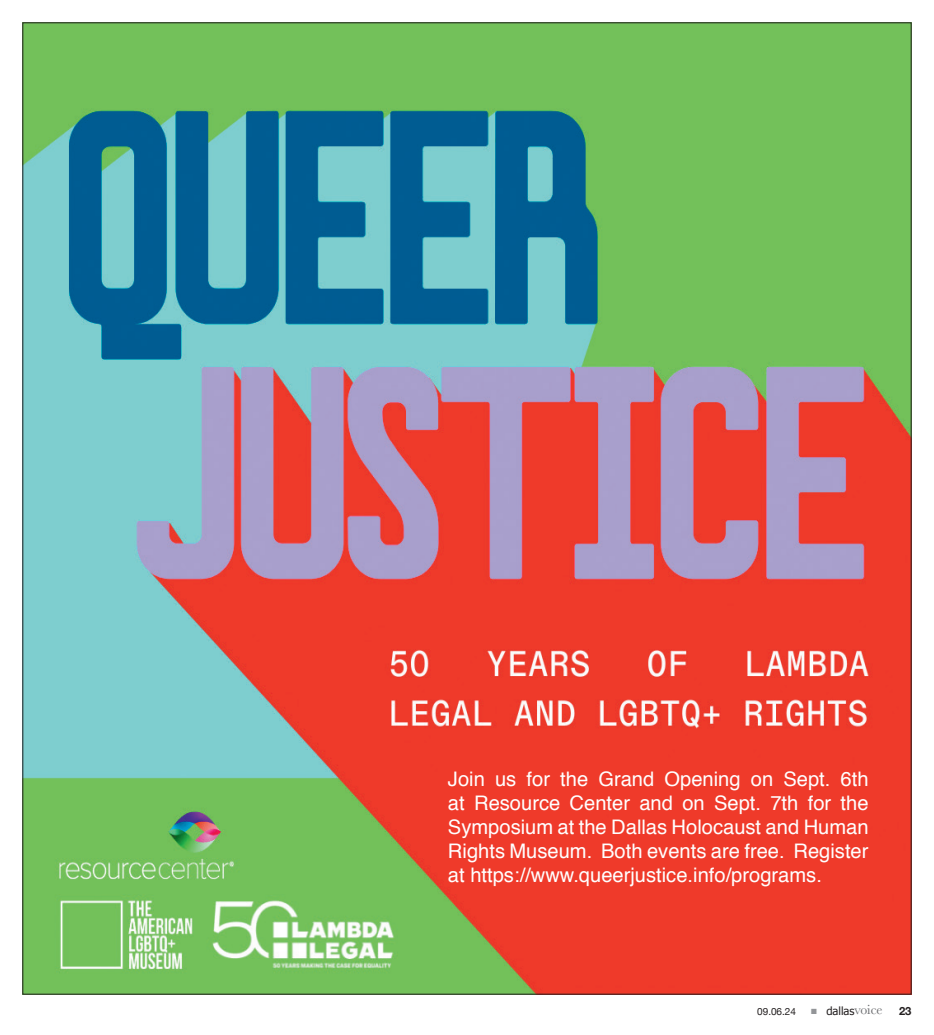
<style>
.page{position:relative;width:934px;height:1035px;background:#fff}
.page>*{position:absolute;margin:0;border:0;box-sizing:border-box;transform-origin:0 0}
.t1{font:20px/24.1px "Helvetica";color:#fff;text-align:justify}
.t2{font:11.25px "Tahoma";letter-spacing:-.005em;color:#231f20}
.t3{font:700 11.25px "Helvetica Neue";color:#231f20}
.t4{font:10px "Helvetica Neue";color:#231f20}
.s1{color:#939598}
.s2{font-family:"Baskerville";font-size:13.75px;color:#6c6d70}
</style>
<div class="page">
<img style="left:24px;top:24px;width:885px;height:968px">
<p class="t1" style="left:448px;top:767px;width:422px">Join us for the Grand Opening on Sept. 6th at Resource Center and on Sept. 7th for the Symposium at the Dallas Holocaust and Human Rights Museum. Both events are free. Register at https://www.queerjustice.info/programs.</p>
<p class="t4" style="left:757px;top:1004px;width:40px">09.06.24</p>
<p class="t2" style="left:811px;top:1003px;width:73px"><span class="s1">■</span> dallas<span class="s2">voice</span></p>
<p class="t3" style="left:899px;top:1004px;width:14px">23</p>
</div>
